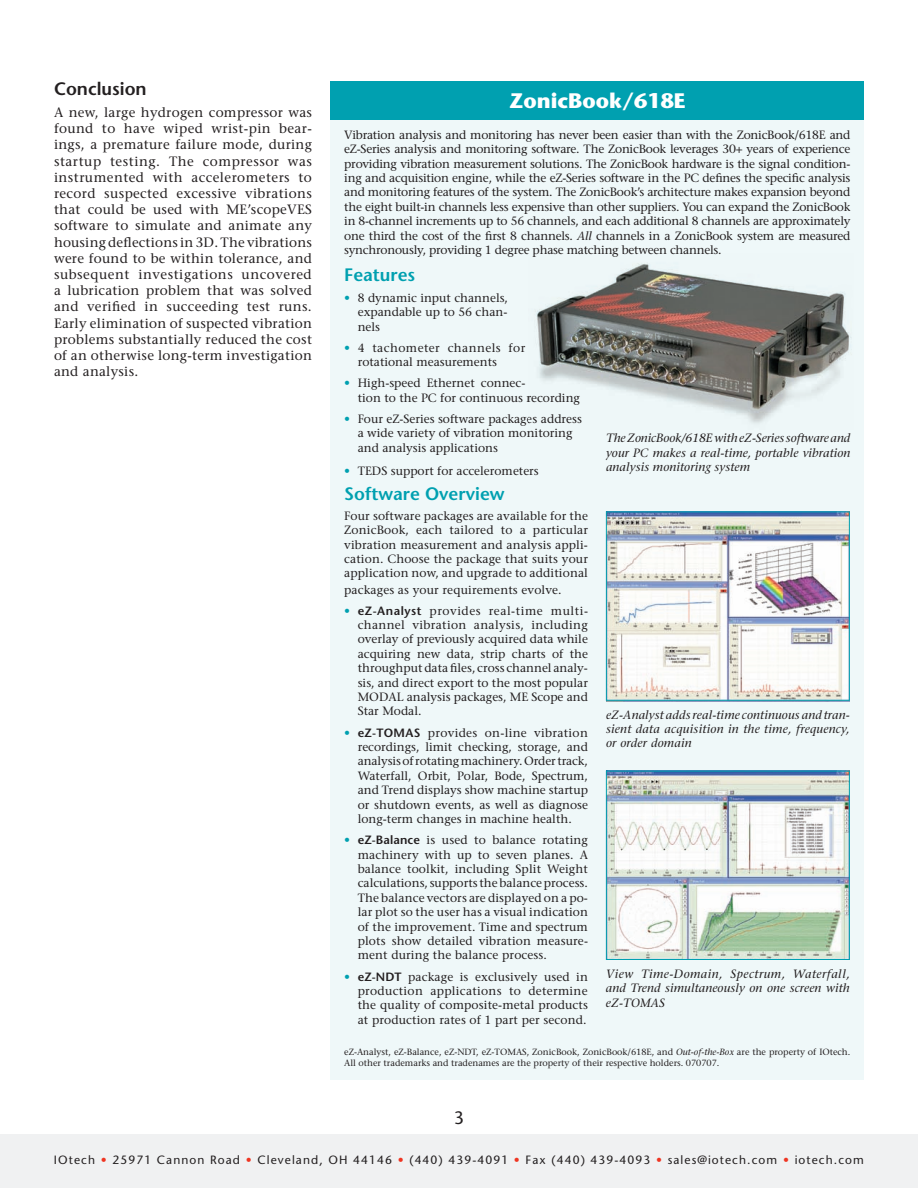
<style>
.page{position:relative;width:918px;height:1188px;background:#fff}
.page>*{position:absolute;margin:0;border:0;box-sizing:border-box;transform-origin:0 0}
.t1{font:700 21px "Stone Sans";color:#fff}
.t2{font:600 18px "Stone Sans";color:#00a0b0}
.t3{font:600 18px "Stone Sans";color:#231f20}
.t4{font:18px "Stone Sans";color:#231f20}
.t5{font:13.5px/16.2px "Stone Serif";letter-spacing:.02em;color:#231f20;text-align:justify}
.t6{font:12px/14.4px "Stone Serif";color:#231f20;text-align:justify}
.t7{font:italic 12px/14.4px "Stone Serif";letter-spacing:.01em;color:#231f20;text-align:justify}
.t8{font:12px "Stone Sans";letter-spacing:.09em;color:#231f20}
.t9{font:9px/10.8px "Stone Serif";color:#231f20}
.s1{font-style:italic}
.s2{color:#00a0b0}
.s3{font-family:"Stone Sans";font-weight:600}
.s4{color:#ef3522}
</style>
<div class="page">
<div style="left:0;top:1134px;width:918px;height:54px;background:#f0f1f2"></div>
<div style="left:330px;top:81px;width:534px;height:999px;background:#eff8f9"></div>
<div style="left:330px;top:81px;width:534px;height:38px;background:#00a0b0"></div>
<img style="left:606px;top:514px;width:244px;height:188px">
<div style="left:606px;top:512px;width:244px;height:189px;border:1px solid #00a0b0"></div>
<img style="left:535px;top:263px;width:316px;height:160px">
<img style="left:608px;top:773px;width:240px;height:185px">
<div style="left:606px;top:771px;width:244px;height:189px;border:1px solid #00a0b0"></div>
<h2 class="t3" style="left:54px;top:78px;width:94px">Conclusion</h2>
<p class="t5" style="left:54px;top:104px;width:260px">A new, large hydrogen compressor was found to have wiped wrist-pin bear&shy;ings, a premature failure mode, during startup testing. The compressor was instrumented with accelerometers to record suspected excessive vibrations that could be used with ME’scopeVES software to simulate and animate any housing deflections in 3D. The vibrations were found to be within tolerance, and subsequent investigations uncovered a lubrication problem that was solved and verified in succeeding test runs.<br>Early elimination of suspected vibration problems substantially reduced the cost of an otherwise long-term investigation and analysis.</p>
<h1 class="t1" style="left:509px;top:88px;width:178px">ZonicBook/618E</h1>
<p class="t6" style="left:344px;top:127px;width:508px">Vibration analysis and monitoring has never been easier than with the ZonicBook/618E and eZ-Series analysis and monitoring software. The ZonicBook leverages 30+ years of experience providing vibration measurement solutions. The ZonicBook hardware is the signal condition&shy;ing and acquisition engine, while the eZ-Series software in the PC defines the specific analysis and monitoring features of the system. The ZonicBook’s architecture makes expansion beyond the eight built-in channels less expensive than other suppliers. You can expand the ZonicBook in 8-channel increments up to 56 channels, and each additional 8 channels are approximately one third the cost of the first 8 channels. <span class="s1">All</span> channels in a ZonicBook system are measured synchronously, providing 1 degree phase matching between channels.</p>
<h2 class="t2" style="left:344px;top:263px;width:73px">Features</h2>
<p class="t6" style="left:358px;top:290px;width:152px;text-indent:-14px"><span class="s2">•</span> 8 dynamic input channels, expandable up to 56 chan&shy;nels</p>
<p class="t6" style="left:358px;top:340px;width:169px;text-indent:-14px"><span class="s2">•</span> 4 tachometer channels for rotational measurements</p>
<p class="t6" style="left:358px;top:376px;width:224px;text-indent:-14px"><span class="s2">•</span> High-speed Ethernet connec-<br>tion to the PC for continuous recording</p>
<p class="t6" style="left:358px;top:411px;width:226px;text-align:left;text-indent:-14px"><span class="s2">•</span> Four eZ-Series software packages address a wide variety of vibration monitoring and analysis applications</p>
<p class="t6" style="left:344px;top:463px;width:196px"><span class="s2">•</span> TEDS support for accelerometers</p>
<h2 class="t2" style="left:344px;top:482px;width:162px">Software Overview</h2>
<p class="t6" style="left:344px;top:508px;width:245px">Four software packages are available for the ZonicBook, each tailored to a particular vibration measurement and analysis appli&shy;cation. Choose the package that suits your application now, and upgrade to additional</p>
<p class="t6" style="left:344px;top:582px;width:219px">packages as your requirements evolve.</p>
<p class="t6" style="left:358px;top:603px;width:232px;text-indent:-14px"><span class="s2">•</span> <span class="s3">eZ-Analyst</span> provides real-time multi&shy;channel vibration analysis, including overlay of previously acquired data while acquiring new data, strip charts of the throughput data files, cross channel analy&shy;sis, and direct export to the most popular MODAL analysis packages, ME Scope and Star Modal.</p>
<p class="t6" style="left:358px;top:725px;width:232px;text-indent:-14px"><span class="s2">•</span> <span class="s3">eZ-TOMAS</span> provides on-line vibration recordings, limit checking, storage, and analysis of rotating machinery. Order track, Waterfall, Orbit, Polar, Bode, Spectrum, and Trend displays show machine startup or shutdown events, as well as diagnose long-term changes in machine health.</p>
<p class="t6" style="left:358px;top:833px;width:232px;text-indent:-14px"><span class="s2">•</span> <span class="s3">eZ-Balance</span> is used to balance rotating machinery with up to seven planes. A balance toolkit, including Split Weight calculations, supports the balance process.<br>The balance vectors are displayed on a po&shy;lar plot so the user has a visual indication of the improvement. Time and spectrum plots show detailed vibration measure&shy;ment during the balance process.</p>
<p class="t6" style="left:358px;top:969px;width:232px;text-indent:-14px"><span class="s2">•</span> <span class="s3">eZ-NDT</span> package is exclusively used in production applications to determine the quality of composite-metal products at production rates of 1 part per second.</p>
<p class="t7" style="left:606px;top:967px;width:245px">View Time-Domain, Spectrum, Waterfall, and Trend simultaneously on one screen with eZ-TOMAS</p>
<p class="t7" style="left:606px;top:431px;width:246px">The ZonicBook/618E with eZ-Series software and your PC makes a real-time, portable vibration analysis monitoring system</p>
<p class="t7" style="left:606px;top:707px;width:245px">eZ-Analyst adds real-time continuous and tran&shy;sient data acquisition in the time, frequency, or order domain</p>
<p class="t9" style="left:344px;top:1046px;width:508px">eZ-Analyst, eZ-Balance, eZ-NDT, eZ-TOMAS, ZonicBook, ZonicBook/618E, and <span class="s1">Out‑of‑the‑Box</span> are the property of IOtech.<br>All other trademarks and tradenames are the property of their respective holders. 070707.</p>
<h2 class="t4" style="left:454px;top:1107px;width:12px">3</h2>
<p class="t8" style="left:54px;top:1152px;width:811px">IOtech <span class="s4">•</span> 25971 Cannon Road <span class="s4">•</span> Cleveland, OH 44146 <span class="s4">•</span> (440) 439-4091 <span class="s4">•</span> Fax (440) 439-4093 <span class="s4">•</span> sales@iotech.com <span class="s4">•</span> iotech.com</p>
</div>
